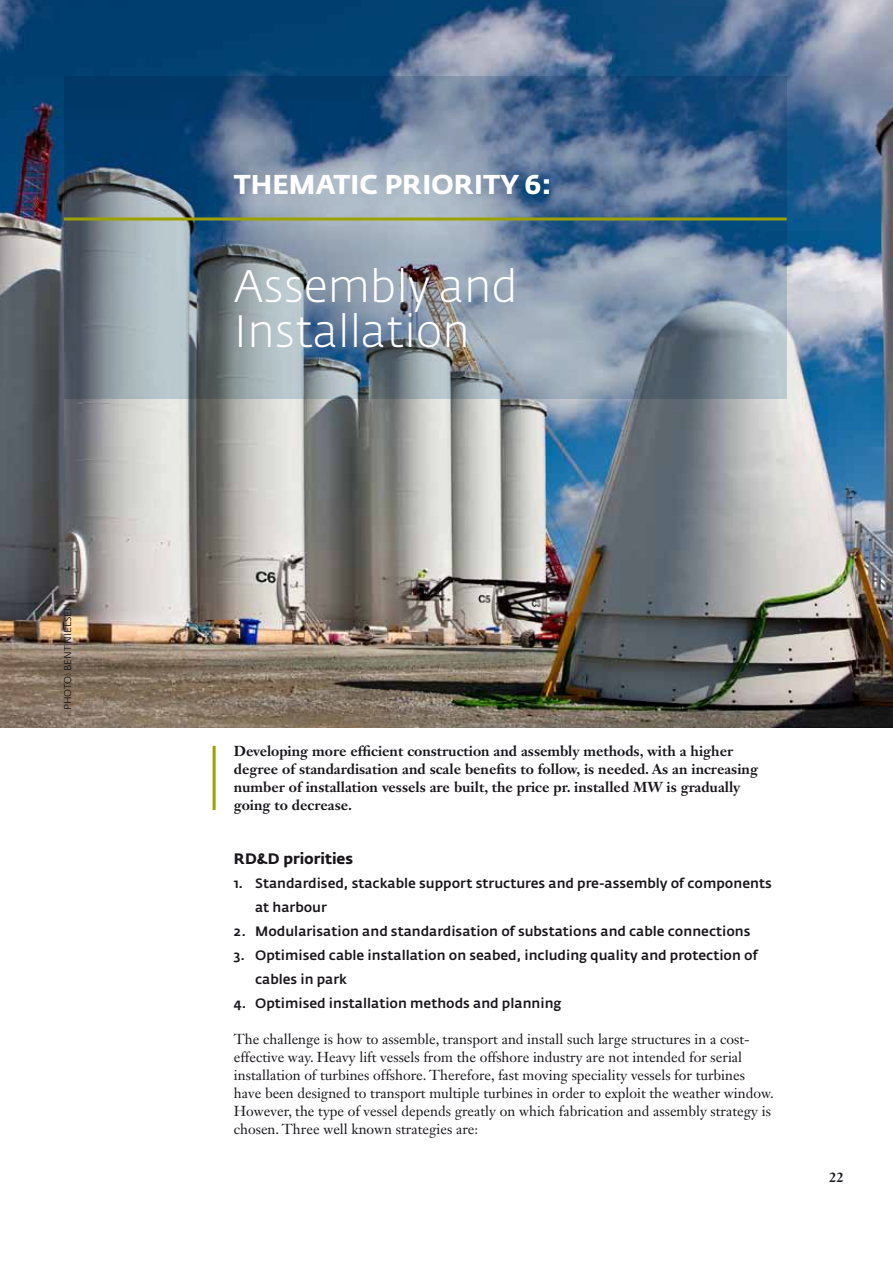
<style>
.page{position:relative;width:893px;height:1263px;background:#fff}
.page>*{position:absolute;margin:0;border:0;box-sizing:border-box;transform-origin:0 0}
.t1{font:300 45px/45px "Fedra Sans Alt";color:#fff}
.t2{font:700 27px "Fedra Sans Alt";color:#fff}
.t3{font:15px "Fedra Sans Alt Bold TF";color:#1a171c}
.t4{font:14.25px/18px "Janson Text LT Std";color:#1a171c}
.t5{font:700 14.25px/18px "Janson Text LT Std";color:#1a171c}
.t6{font:500 13.5px/24px "Fedra Sans Alt";color:#1a171c}
.t7{font:700 13.5px "Janson Text LT Std";color:#1a171c}
.t8{font:9.75px "Fedra Sans Alt";color:#1a171c}
.s1{font-family:"Fedra Sans Alt Bold SC";font-weight:400}
</style>
<div class="page">
<img style="left:0;top:0;width:893px;height:727px">
<svg style="left:64px;top:77px;width:723px;height:322px"></svg>
<hr style="left:64px;top:217px;width:723px;height:3px;background:#9ea200">
<hr style="left:213px;top:746px;width:3px;height:64px;background:#9ea200">
<p class="t8" style="left:63px;top:710px;width:107px;rotate:-90deg">phOTO: Bent Nielsen</p>
<h2 class="t2" style="left:234px;top:168px;width:319px">TH EMATIC PRIORITY <span class="s1">6:</span></h2>
<h1 class="t1" style="left:234px;top:265px;width:285px">Assembly and<br>I nstallation</h1>
<p class="t5" style="left:234px;top:742px;width:526px">Developing more efficient construction and assembly methods, with a higher degree of standardisation and scale benefits to follow, is needed. As an increasing number of installation vessels are built, the price pr. installed MW is gradually going to decrease.</p>
<p class="t3" style="left:234px;top:850px;width:121px">RD&amp;D priorities</p>
<p class="t6" style="left:255px;top:872px;width:518px;text-indent:-21px">1. Standardised, stackable support structures and pre-assembly of components at harbour</p>
<p class="t6" style="left:234px;top:920px;width:518px">2. Modularisation and standardisation of substations and cable connections</p>
<p class="t6" style="left:255px;top:944px;width:505px;text-indent:-21px">3. Optimised cable installation on seabed, including quality and protection of cables in park</p>
<p class="t6" style="left:234px;top:992px;width:329px">4. Optimised installation methods and planning</p>
<p class="t4" style="left:234px;top:1030px;width:541px">The challenge is how to assemble, transport and install such large structures in a cost&shy;effective way. Heavy lift vessels from the offshore industry are not intended for serial installation of turbines offshore. Therefore, fast moving speciality vessels for turbines have been designed to transport multiple turbines in order to exploit the weather window.<br>However, the type of vessel depends greatly on which fabrication and assembly strategy is chosen. Three well known strategies are:</p>
<p class="t7" style="left:829px;top:1168px;width:17px">22</p>
</div>
